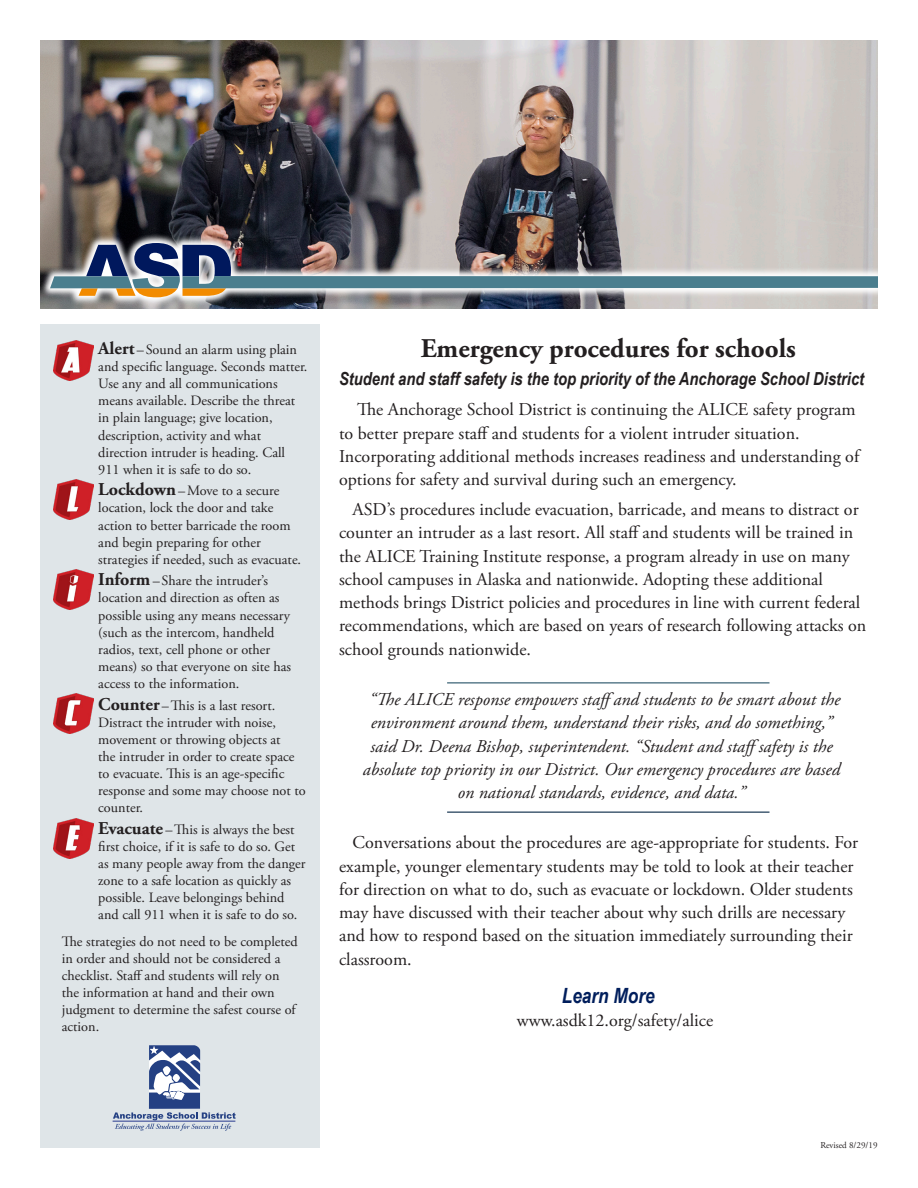
<style>
.page{position:relative;width:918px;height:1188px;background:#fff}
.page>*{position:absolute;margin:0;border:0;box-sizing:border-box;transform-origin:0 0}
.Head{font:700 27px "Adobe Garamond Pro";color:#231f20}
.Subhead{font:italic 700 21px "Arial Narrow";color:#001e5c}
.body{font:18px/23.2px "Adobe Garamond Pro";color:#231f20}
.body-2{font:italic 18px/23.2px "Adobe Garamond Pro";color:#231f20;text-align:center}
.Subhead-2{font:italic 700 18px "Arial Narrow";color:#231f20}
.Sidebar_text{font:14.25px/17.1px "Adobe Garamond Pro";color:#231f20}
.t1{font:9px "Adobe Garamond Pro";color:#231f20}
.s1{font-weight:700;font-size:18px}
</style>
<div class="page">
<div style="left:40px;top:324px;width:280px;height:824px;background:#dfe5e8"></div>
<img style="left:40px;top:40px;width:837px;height:269px">
<svg style="left:40px;top:233px;width:838px;height:74px;background:#7f7c7e"></svg>
<img style="left:50px;top:243px;width:828px;height:54px">
<hr style="left:447px;top:682px;width:322px;height:2px;background:#5d7e8d">
<hr style="left:447px;top:811px;width:322px;height:2px;background:#455e74">
<img style="left:53px;top:341px;width:41px;height:40px">
<img style="left:53px;top:480px;width:41px;height:40px">
<img style="left:53px;top:570px;width:41px;height:40px">
<img style="left:53px;top:694px;width:41px;height:40px">
<img style="left:53px;top:818px;width:41px;height:40px">
<svg style="left:113px;top:1045px;width:123px;height:86px"></svg>
<p class="Sidebar_text" style="left:98px;top:341px;width:211px"><span class="s1">Alert</span> –Sound an alarm using plain and specific language. Seconds matter.<br>Use any and all communications means available. Describe the threat in plain language; give location, description, activity and what direction intruder is heading. Call 911 when it is safe to do so.</p>
<p class="Sidebar_text" style="left:98px;top:483px;width:204px"><span class="s1">Lockdown</span> –Move to a secure location, lock the door and take action to better barricade the room and begin preparing for other strategies if needed, such as evacuate.</p>
<p class="Sidebar_text" style="left:98px;top:573px;width:194px"><span class="s1">Inform</span> – Share the intruder’s location and direction as often as possible using any means necessary (such as the intercom, handheld radios, text, cell phone or other means) so that everyone on site has access to the information.</p>
<p class="Sidebar_text" style="left:98px;top:697px;width:209px"><span class="s1">Counter</span> –This is a last resort.<br>Distract the intruder with noise, movement or throwing objects at<br>the intruder in order to create space to evacuate. This is an age-specific response and some may choose not to counter.</p>
<p class="Sidebar_text" style="left:98px;top:821px;width:209px"><span class="s1">Evacuate</span> –This is always the best first choice, if it is safe to do so. Get as many people away from the danger zone to a safe location as quickly as possible. Leave belongings behind and call 911 when it is safe to do so.</p>
<p class="Sidebar_text" style="left:62px;top:933px;width:238px">The strategies do not need to be completed in order and should not be considered a checklist. Staff and students will rely on the information at hand and their own judgment to determine the safest course of action.</p>
<p class="Head" style="left:421px;top:333px;width:377px">Emergency procedures for schools</p>
<p class="Subhead-2" style="left:339px;top:365px;width:527px">Student and staff safety is the top priority of the Anchorage School District</p>
<p class="body" style="left:339px;top:399px;width:522px;text-indent:18px">The Anchorage School District is continuing the ALICE safety program to better prepare staff and students for a violent intruder situation.<br>Incorporating additional methods increases readiness and understanding of options for safety and survival during such an emergency.</p>
<p class="body" style="left:339px;top:499px;width:529px;text-indent:14px">ASD’s procedures include evacuation, barricade, and means to distract or counter an intruder as a last resort. All staff and students will be trained in the ALICE Training Institute response, a program already in use on many school campuses in Alaska and nationwide. Adopting these additional methods brings District policies and procedures in line with current federal recommendations, which are based on years of research following attacks on school grounds nationwide.</p>
<p class="body-2" style="left:363px;top:688px;width:479px">“The ALICE response empowers staffand students to be smart about the environment around them, understand their risks, and do something,” said Dr. Deena Bishop, superintendent. “Student and staffsafety is the absolute top priority in our District. Our emergency procedures are based on national standards, evidence, and data.”</p>
<p class="body" style="left:339px;top:832px;width:521px;text-indent:14px">Conversations about the procedures are age-appropriate for students. For example, younger elementary students may be told to look at their teacher for direction on what to do, such as evacuate or lockdown. Older students may have discussed with their teacher about why such drills are necessary and how to respond based on the situation immediately surrounding their classroom.</p>
<p class="Subhead" style="left:562px;top:980px;width:94px">Learn More</p>
<p class="body" style="left:517px;top:1010px;width:198px">www.asdk12.org/safety/alice</p>
<p class="t1" style="left:820px;top:1139px;width:59px">Revised 8/29/19</p>
</div>
